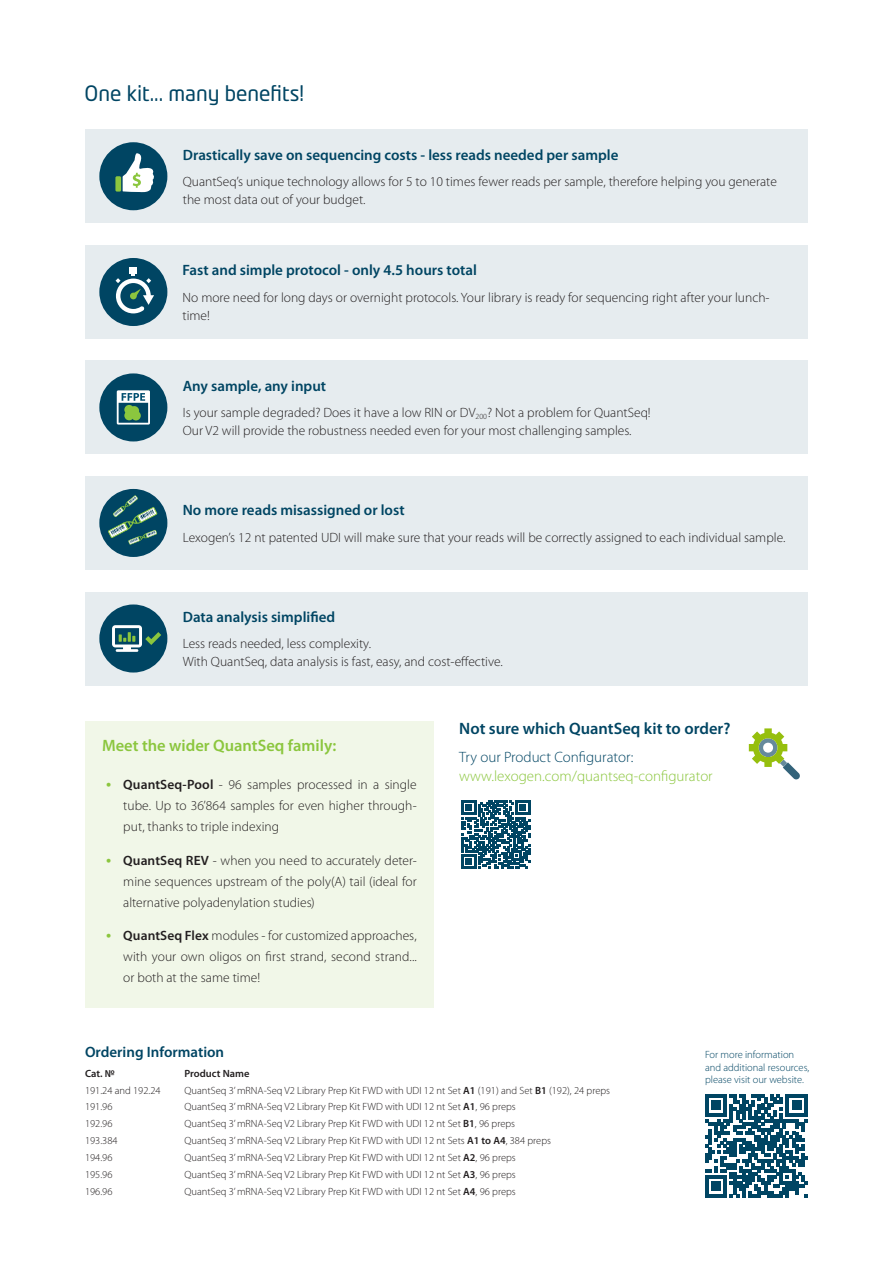
<style>
.page{position:relative;width:893px;height:1263px;background:#fff}
.page>*{position:absolute;margin:0;border:0;box-sizing:border-box;transform-origin:0 0}
.Value_Proposition{font:21px "Neo Tech Std";color:#004563}
.Take_Home_Message{font:600 16.5px "Myriad Pro";color:#004563}
.Take_Home_Message-2{font:600 16.5px "Myriad Pro";color:#8bc63e}
.Advantages_Heading{font:600 15px "Myriad Pro";color:#004563}
.Take_Home_Message-3{font:300 15px/19.5px "Myriad Pro";color:#8bc63e}
.Advatanges_Body{font:300 13.5px/21px "Myriad Pro";color:#231f20;text-align:justify}
.Body_table_text{font:300 10.5px "Myriad Pro";color:#231f20}
.QR_Code_Text{font:300 10.5px/12.6px "Myriad Pro";color:#004563}
.Heading_table_text{font:600 10.5px "Myriad Pro";color:#231f20}
.s1{font-weight:600;font-size:16.5px;color:#8bc63e}
.s2{font-weight:600}
.s3{color:#004563}
</style>
<div class="page">
<svg style="left:705px;top:1094px;width:103px;height:103px"></svg>
<div style="left:85px;top:721px;width:349px;height:287px;background:#f1f7e8"></div>
<div style="left:85px;top:130px;width:723px;height:93px;background:#e6ecef"></div>
<div style="left:85px;top:245px;width:723px;height:94px;background:#e6ecef"></div>
<div style="left:85px;top:361px;width:723px;height:93px;background:#e6ecef"></div>
<div style="left:85px;top:476px;width:723px;height:94px;background:#e6ecef"></div>
<div style="left:85px;top:592px;width:723px;height:93px;background:#e6ecef"></div>
<div style="left:99px;top:142px;width:68px;height:68px;background:#004563;border-radius:50%"></div>
<svg style="left:123px;top:153px;width:31px;height:39px"></svg>
<div style="left:115px;top:176px;width:6px;height:16px;background:#8bc63e;border-radius:2px"></div>
<div style="left:99px;top:258px;width:68px;height:68px;background:#004563;border-radius:50%"></div>
<svg style="left:116px;top:273px;width:38px;height:40px"></svg>
<div style="left:130px;top:267px;width:7px;height:7px;background:#fff"></div>
<div style="left:99px;top:373px;width:68px;height:68px;background:#004563;border-radius:50%"></div>
<svg style="left:117px;top:390px;width:33px;height:35px"></svg>
<div style="left:99px;top:604px;width:68px;height:68px;background:#004563;border-radius:50%"></div>
<svg style="left:112px;top:625px;width:49px;height:27px"></svg>
<div style="left:99px;top:489px;width:68px;height:68px;background:#004563;border-radius:50%"></div>
<svg style="left:108px;top:495px;width:49px;height:50px"></svg>
<svg style="left:461px;top:800px;width:70px;height:69px"></svg>
<svg style="left:462px;top:800px;width:68px;height:69px"></svg>
<svg style="left:749px;top:728px;width:51px;height:52px"></svg>
<p class="Value_Proposition" style="left:85px;top:81px;width:221px">One kit... many benefits!</p>
<p class="Advantages_Heading" style="left:183px;top:145px;width:437px">Drastically save on sequencing costs - less reads needed per sample</p>
<p class="Advatanges_Body" style="left:183px;top:173px;width:596px;line-height:18px">QuantSeq’s unique technology allows for 5 to 10 times fewer reads per sample, therefore helping you generate the most data out of your budget.</p>
<p class="Advantages_Heading" style="left:183px;top:261px;width:296px">Fast and simple protocol - only 4.5 hours total</p>
<p class="Advatanges_Body" style="left:183px;top:289px;width:589px;line-height:18px">No more need for long days or overnight protocols. Your library is ready for sequencing right after your lunch&shy;time!</p>
<p class="Advantages_Heading" style="left:183px;top:376px;width:145px">Any sample, any input</p>
<p class="Advatanges_Body" style="left:183px;top:403px;width:469px">Is your sample degraded? Does it have a low RIN or DV<sub>200</sub>? Not a problem for QuantSeq!</p>
<p class="Advatanges_Body" style="left:183px;top:421px;width:450px">Our V2 will provide the robustness needed even for your most challenging samples.</p>
<p class="Advantages_Heading" style="left:183px;top:501px;width:223px">No more reads misassigned or lost</p>
<p class="Advatanges_Body" style="left:183px;top:527px;width:604px">Lexogen’s 12 nt patented UDI will make sure that your reads will be correctly assigned to each individual sample.</p>
<p class="Advantages_Heading" style="left:183px;top:607px;width:154px">Data analysis simplified</p>
<p class="Advatanges_Body" style="left:183px;top:634px;width:190px">Less reads needed, less complexity.</p>
<p class="Advatanges_Body" style="left:183px;top:652px;width:322px">With QuantSeq, data analysis is fast, easy, and cost-effective.</p>
<p class="Take_Home_Message-2" style="left:102px;top:735px;width:236px">Meet the wider QuantSeq family:</p>
<p class="Advatanges_Body" style="left:123px;top:774px;width:295px;text-indent:-17px"><span class="s1">•</span> <span class="s2">QuantSeq-Pool</span> - 96 samples processed in a single tube. Up to 36’864 samples for even higher through&shy;put, thanks to triple indexing</p>
<p class="Advatanges_Body" style="left:123px;top:850px;width:295px;text-indent:-17px"><span class="s1">•</span> <span class="s2">QuantSeq REV</span> - when you need to accurately deter&shy;mine sequences upstream of the poly(A) tail (ideal for alternative polyadenylation studies)</p>
<p class="Advatanges_Body" style="left:123px;top:926px;width:295px;text-indent:-17px"><span class="s1">•</span> <span class="s2">QuantSeq Flex</span> modules - for customized approaches, with your own oligos on first strand, second strand... or both at the same time!</p>
<p class="Take_Home_Message" style="left:459px;top:718px;width:273px">Not sure which QuantSeq kit to order?</p>
<p class="Take_Home_Message-3" style="left:459px;top:747px;width:255px"><span class="s3">Try our Product Configurator: </span>www.lexogen.com/quantseq-configurator</p>
<p class="Advantages_Heading" style="left:85px;top:1042px;width:141px">Ordering Information</p>
<p class="Heading_table_text" style="left:85px;top:1066px;width:31px">Cat. №</p>
<p class="Heading_table_text" style="left:185px;top:1066px;width:66px">Product Name</p>
<p class="Body_table_text" style="left:85px;top:1084px;width:77px">191.24 and 192.24</p>
<p class="Body_table_text" style="left:185px;top:1084px;width:427px">QuantSeq 3’ mRNA-Seq V2 Library Prep Kit FWD with UDI 12 nt Set <span class="s2">A1</span> (191) and Set <span class="s2">B1</span> (192), 24 preps</p>
<p class="Body_table_text" style="left:85px;top:1101px;width:29px">191.96</p>
<p class="Body_table_text" style="left:185px;top:1101px;width:333px">QuantSeq 3’ mRNA-Seq V2 Library Prep Kit FWD with UDI 12 nt Set <span class="s2">A1</span>, 96 preps</p>
<p class="Body_table_text" style="left:85px;top:1118px;width:29px">192.96</p>
<p class="Body_table_text" style="left:185px;top:1118px;width:332px">QuantSeq 3’ mRNA-Seq V2 Library Prep Kit FWD with UDI 12 nt Set <span class="s2">B1</span>, 96 preps</p>
<p class="Body_table_text" style="left:85px;top:1135px;width:34px">193.384</p>
<p class="Body_table_text" style="left:185px;top:1135px;width:368px">QuantSeq 3’ mRNA-Seq V2 Library Prep Kit FWD with UDI 12 nt Sets <span class="s2">A1 to A4</span>, 384 preps</p>
<p class="Body_table_text" style="left:85px;top:1152px;width:29px">194.96</p>
<p class="Body_table_text" style="left:185px;top:1152px;width:333px">QuantSeq 3’ mRNA-Seq V2 Library Prep Kit FWD with UDI 12 nt Set <span class="s2">A2</span>, 96 preps</p>
<p class="Body_table_text" style="left:85px;top:1169px;width:29px">195.96</p>
<p class="Body_table_text" style="left:185px;top:1169px;width:333px">QuantSeq 3’ mRNA-Seq V2 Library Prep Kit FWD with UDI 12 nt Set <span class="s2">A3</span>, 96 preps</p>
<p class="Body_table_text" style="left:85px;top:1186px;width:29px">196.96</p>
<p class="Body_table_text" style="left:185px;top:1186px;width:333px">QuantSeq 3’ mRNA-Seq V2 Library Prep Kit FWD with UDI 12 nt Set <span class="s2">A4</span>, 96 preps</p>
<p class="QR_Code_Text" style="left:705px;top:1048px;width:106px">For more information and additional resources, please visit our website.</p>
</div>
